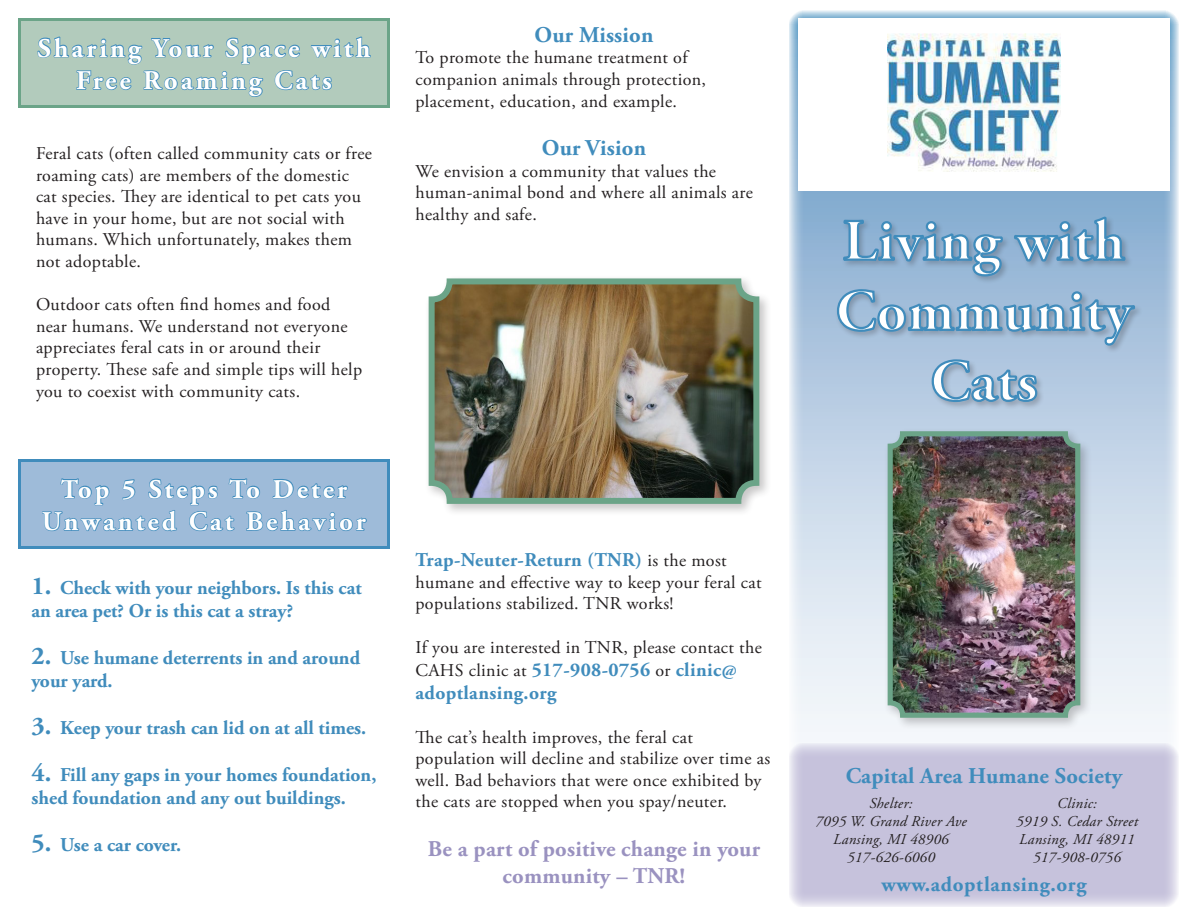
<style>
.page{position:relative;width:1188px;height:918px;background:#fff}
.page>*{position:absolute;margin:0;border:0;box-sizing:border-box;transform-origin:0 0}
.t1{font:700 58.5px/70.2px "Adobe Garamond Pro";letter-spacing:.01em;color:#fff;text-align:center}
.t2{font:700 27px/32.4px "Adobe Garamond Pro";letter-spacing:.11em;color:#fff;text-align:center}
.t3{font:700 22.5px "Adobe Garamond Pro";letter-spacing:.01em;color:#408cbc}
.t4{font:700 22.5px/27px "Adobe Garamond Pro";letter-spacing:.01em;color:#9a92c0;text-align:center}
.t5{font:700 21px "Adobe Garamond Pro";letter-spacing:.03em;color:#408cbc}
.Numbered_Bullet{font:700 19.5px/23.4px "Adobe Garamond Pro";color:#408cbc}
.Body{font:700 19.5px/23.4px "Adobe Garamond Pro";letter-spacing:.02em;color:#408cbc}
.Body-2{font:18px/21.6px "Adobe Garamond Pro";letter-spacing:.02em;color:#231f20}
.t6{font:italic 15px/18px "Adobe Garamond Pro";letter-spacing:.02em;color:#231f20;text-align:center}
.s1{font-size:25.5px}
.s2{font-weight:400;font-size:18px;color:#231f20}
</style>
<div class="page">
<svg style="left:789px;top:11px;width:390px;height:731px"></svg>
<div style="left:789px;top:743px;width:390px;height:164px;background:#c6c2dc"></div>
<div style="left:884px;top:427px;width:209px;height:303px;background:#231f20;opacity:.25"></div>
<img style="left:890px;top:434px;width:188px;height:281px">
<div style="left:888px;top:431px;width:192px;height:287px;border:5px solid #6ba488;border-radius:12px"></div>
<div style="left:425px;top:274px;width:347px;height:242px;background:#231f20;opacity:.25"></div>
<img style="left:432px;top:281px;width:324px;height:220px">
<div style="left:429px;top:278px;width:330px;height:226px;border:6px solid #6ba488;border-radius:18px"></div>
<div style="left:798px;top:18px;width:372px;height:173px;background:#fff"></div>
<img style="left:888px;top:33px;width:173px;height:139px">
<div style="left:835px;top:215px;width:308px;height:194px;background:#231f20;opacity:.25"></div>
<svg style="left:836px;top:216px;width:300px;height:187px"></svg>
<div style="left:20px;top:460px;width:368px;height:88px;background:#9ebbd9"></div>
<svg style="left:42px;top:478px;width:325px;height:54px"></svg>
<div style="left:18px;top:459px;width:372px;height:90px;border:3px solid #408cbc"></div>
<div style="left:20px;top:20px;width:368px;height:86px;background:#b2cbbc"></div>
<svg style="left:37px;top:36px;width:334px;height:61px"></svg>
<div style="left:18px;top:18px;width:372px;height:90px;border:3px solid #6ba488"></div>
<p class="t2" style="left:38px;top:32px;width:334px">Sharing Your Space with<br>Free Roaming Cats</p>
<p class="Body-2" style="left:36px;top:143px;width:338px">Feral cats (often called community cats or free roaming cats) are members of the domestic cat species. They are identical to pet cats you have in your home, but are not social with humans. Which unfortunately, makes them not adoptable.</p>
<p class="Body-2" style="left:36px;top:294px;width:328px">Outdoor cats often find homes and food near humans. We understand not everyone appreciates feral cats in or around their property. These safe and simple tips will help you to coexist with community cats.</p>
<p class="t2" style="left:42px;top:473px;width:326px">Top 5 Steps To Deter<br>Unwanted Cat Behavior</p>
<p class="Numbered_Bullet" style="left:32px;top:576px;width:332px"><span class="s1">1.</span> Check with your neighbors. Is this cat an area pet? Or is this cat a stray?</p>
<p class="Numbered_Bullet" style="left:32px;top:646px;width:330px"><span class="s1">2.</span> Use humane deterrents in and around your yard.</p>
<p class="Numbered_Bullet" style="left:32px;top:717px;width:336px"><span class="s1">3.</span> Keep your trash can lid on at all times.</p>
<p class="Numbered_Bullet" style="left:32px;top:763px;width:346px"><span class="s1">4.</span> Fill any gaps in your homes foundation, shed foundation and any out buildings.</p>
<p class="Numbered_Bullet" style="left:32px;top:834px;width:151px"><span class="s1">5.</span> Use a car cover.</p>
<p class="t3" style="left:535px;top:22px;width:120px">Our Mission</p>
<p class="Body-2" style="left:416px;top:48px;width:292px">To promote the humane treatment of companion animals through protection, placement, education, and example.</p>
<p class="t3" style="left:542px;top:135px;width:106px">Our Vision</p>
<p class="Body-2" style="left:416px;top:161px;width:339px">We envision a community that values the human-animal bond and where all animals are healthy and safe.</p>
<p class="Body" style="left:416px;top:549px;width:313px">Trap-Neuter-Return (TNR) <span class="s2">is the most</span></p>
<p class="Body-2" style="left:416px;top:572px;width:348px">humane and effective way to keep your feral cat populations stabilized. TNR works!</p>
<p class="Body-2" style="left:416px;top:637px;width:348px">If you are interested in TNR, please contact the</p>
<p class="Body" style="left:416px;top:658px;width:323px"><span class="s2">CAHS clinic at</span> 517-908-0756 <span class="s2">or</span> clinic@ adoptlansing.org</p>
<p class="Body-2" style="left:416px;top:727px;width:356px">The cat’s health improves, the feral cat population will decline and stabilize over time as well. Bad behaviors that were once exhibited by the cats are stopped when you spay/neuter.</p>
<p class="t4" style="left:428px;top:836px;width:334px">Be a part of positive change in your community – TNR!</p>
<p class="t1" style="left:836px;top:207px;width:298px">Living with<br>Community<br>Cats</p>
<p class="t3" style="left:846px;top:762px;width:278px">Capital Area Humane Society</p>
<p class="t6" style="left:815px;top:794px;width:153px">Shelter:<br>7095 W. Grand River Ave<br>Lansing, MI 48906<br>517-626-6060</p>
<p class="t6" style="left:1016px;top:794px;width:123px">Clinic:<br>5919 S. Cedar Street<br>Lansing, MI 48911<br>517-908-0756</p>
<p class="t5" style="left:882px;top:873px;width:206px">www.adoptlansing.org</p>
</div>
